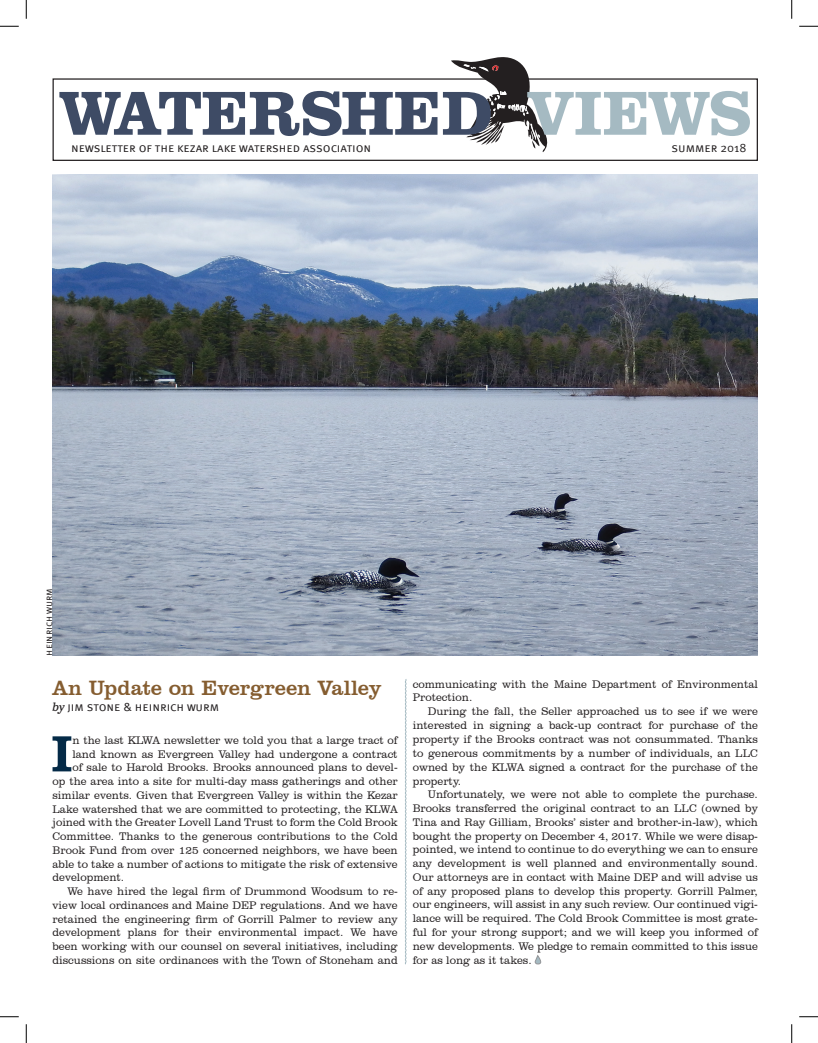
<style>
.page{position:relative;width:818px;height:1043px;background:#fff}
.page>*{position:absolute;margin:0;border:0;box-sizing:border-box;transform-origin:0 0}
.t1{font:700 63.75px "Clarendon BT";letter-spacing:-.01em;color:#3e4b65}
.t2{font:700 63.75px "Clarendon BT";letter-spacing:-.005em;color:#a5bac2}
.t3{font:800 52.25px "Clarendon BT";color:#042a47}
.t4{font:21.25px "Clarendon BT";letter-spacing:-.01em;color:#855d30}
.t5{font:12.5px "Meta Sc Offc Norm";color:#231f20}
.t6{font:300 11.25px/13.8px "Clarendon BT";color:#231f20;text-align:justify}
.t7{font:10px "Meta Sc Offc Norm";color:#231f20}
.s1{font-size:12.25px}
.s2{font-family:"Clarendon Text Pro";font-style:italic;font-size:11.25px}
</style>
<div class="page">
<div style="left:52px;top:78px;width:706px;height:83px;border:1px solid #231f20"></div>
<svg style="left:451px;top:57px;width:101px;height:95px"></svg>
<svg style="left:405px;top:679px;width:1px;height:285px"></svg>
<svg style="left:534px;top:955px;width:7px;height:9px"></svg>
<img style="left:52px;top:175px;width:705px;height:480px">
<svg style="left:0;top:25px;width:19px;height:2px"></svg>
<svg style="left:799px;top:25px;width:19px;height:2px"></svg>
<svg style="left:0;top:1016px;width:19px;height:1px"></svg>
<svg style="left:799px;top:1016px;width:19px;height:1px"></svg>
<svg style="left:25px;top:0;width:2px;height:19px"></svg>
<svg style="left:25px;top:1024px;width:2px;height:18px"></svg>
<svg style="left:791px;top:0;width:1px;height:19px"></svg>
<svg style="left:791px;top:1024px;width:1px;height:18px"></svg>
<h1 class="t1" style="left:59px;top:73px;width:435px">WATERSHED</h1>
<p class="t5" style="left:71px;top:140px;width:301px">newsletter of the kezar lake watershed association</p>
<h1 class="t2" style="left:527px;top:73px;width:225px">VIEWS</h1>
<p class="t5" style="left:671px;top:140px;width:76px">summer <span class="s1">2018</span></p>
<p class="t7" style="left:43px;top:655px;width:69px;rotate:-90deg">heinrich wurm</p>
<h3 class="t4" style="left:52px;top:674px;width:330px">An Update on Evergreen Valley</h3>
<p class="t5" style="left:52px;top:700px;width:168px"><span class="s2">by</span> jim stone &amp; heinrich wurm</p>
<h2 class="t3" style="left:51px;top:721px;width:23px">I</h2>
<p class="t6" style="left:72px;top:733px;width:327px">n the last KLWA newsletter we told you that a large tract of</p>
<p class="t6" style="left:72px;top:746px;width:327px">land known as Evergreen Valley had undergone a contract</p>
<p class="t6" style="left:72px;top:760px;width:327px">of sale to Harold Brooks. Brooks announced plans to devel-</p>
<p class="t6" style="left:52px;top:774px;width:346px">op the area into a site for multi-day mass gatherings and other</p>
<p class="t6" style="left:52px;top:788px;width:347px">similar events. Given that Evergreen Valley is within the Kezar</p>
<p class="t6" style="left:52px;top:801px;width:346px">Lake watershed that we are committed to protecting, the KLWA</p>
<p class="t6" style="left:52px;top:815px;width:346px">joined with the Greater Lovell Land Trust to form the Cold Brook</p>
<p class="t6" style="left:52px;top:829px;width:347px">Committee. Thanks to the generous contributions to the Cold</p>
<p class="t6" style="left:52px;top:843px;width:347px">Brook Fund from over 125 concerned neighbors, we have been</p>
<p class="t6" style="left:52px;top:856px;width:346px">able to take a number of actions to mitigate the risk of extensive</p>
<p class="t6" style="left:52px;top:870px;width:73px">development.</p>
<p class="t6" style="left:68px;top:884px;width:331px">We have hired the legal firm of Drummond Woodsum to re-</p>
<p class="t6" style="left:52px;top:898px;width:346px">view local ordinances and Maine DEP regulations. And we have</p>
<p class="t6" style="left:52px;top:911px;width:347px">retained the engineering firm of Gorrill Palmer to review any</p>
<p class="t6" style="left:52px;top:925px;width:346px">development plans for their environmental impact. We have</p>
<p class="t6" style="left:52px;top:939px;width:346px">been working with our counsel on several initiatives, including</p>
<p class="t6" style="left:52px;top:953px;width:346px">discussions on site ordinances with the Town of Stoneham and</p>
<p class="t6" style="left:412px;top:676px;width:347px">communicating with the Maine Department of Environmental<br>Protection.</p>
<p class="t6" style="left:412px;top:704px;width:347px;text-indent:15px">During the fall, the Seller approached us to see if we were interested in signing a back-up contract for purchase of the property if the Brooks contract was not consummated. Thanks to generous commitments by a number of individuals, an LLC owned by the KLWA signed a contract for the purchase of the property.</p>
<p class="t6" style="left:412px;top:787px;width:347px;text-indent:15px">Unfortunately, we were not able to complete the purchase.<br>Brooks transferred the original contract to an LLC (owned by Tina and Ray Gilliam, Brooks’ sister and brother-in-law), which bought the property on December 4, 2017. While we were disap&shy;pointed, we intend to continue to do everything we can to ensure any development is well planned and environmentally sound.<br>Our attorneys are in contact with Maine DEP and will advise us of any proposed plans to develop this property. Gorrill Palmer, our engineers, will assist in any such review. Our continued vigi&shy;lance will be required. The Cold Brook Committee is most grate&shy;ful for your strong support; and we will keep you informed of new developments. We pledge to remain committed to this issue for as long as it takes.</p>
</div>
